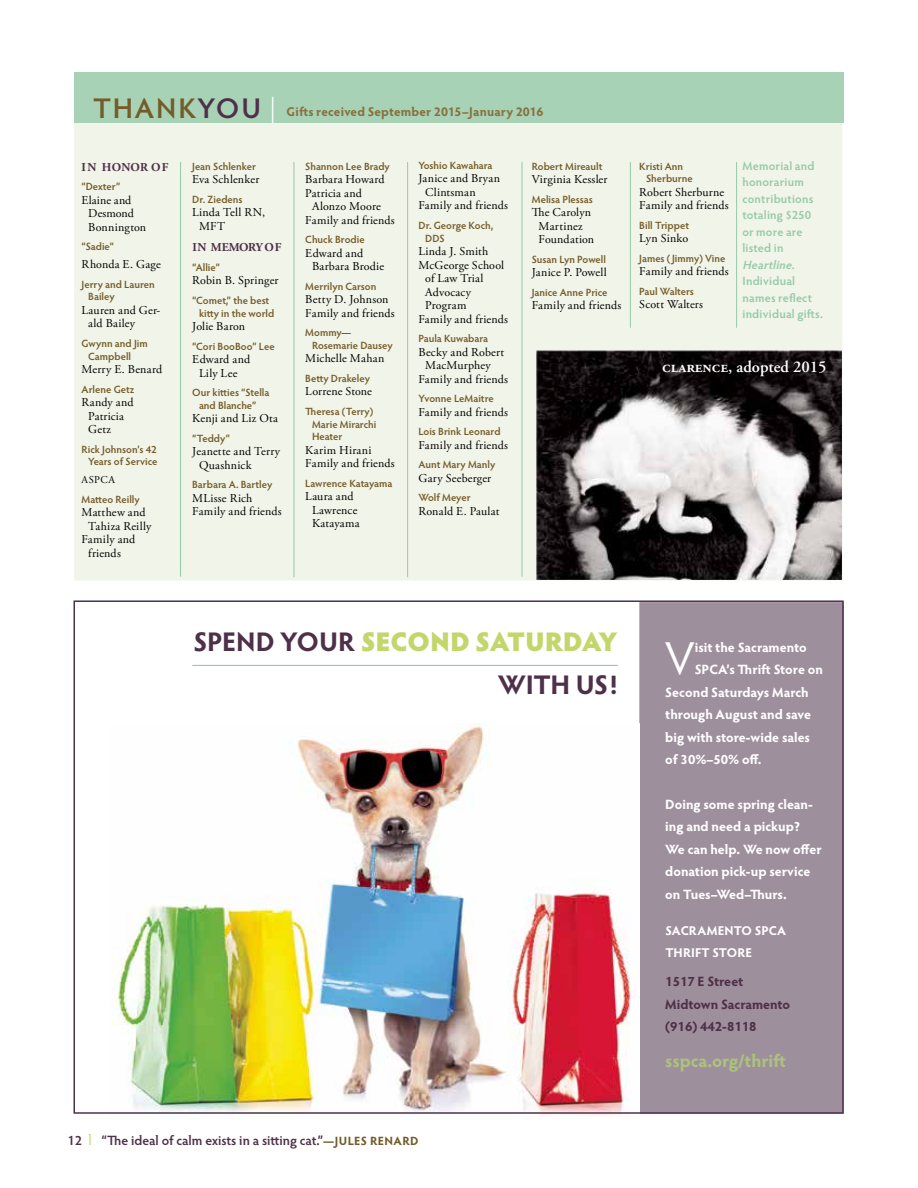
<style>
.page{position:relative;width:918px;height:1188px;background:#fff}
.page>*{position:absolute;margin:0;border:0;box-sizing:border-box;transform-origin:0 0}
.t1{font:46.35px "Hypatia Sans Pro";color:#fff}
.t2{font:600 28.5px "Hypatia Sans Pro";letter-spacing:.065em;color:#745c2a}
.t3{font:700 27px/42.8px "Hypatia Sans Pro";letter-spacing:-.01em;color:#4e3049;text-align:right}
.t4{font:700 18px "Hypatia Sans Pro";color:#acc27d}
.t5{font:600 16.5px "Adobe Garamond Pro";color:#fff}
.t6{font:700 13.5px "Hypatia Sans Pro";color:#fff}
.t7{font:700 13.5px/22.5px "Hypatia Sans Pro";letter-spacing:-.09em;color:#fff}
.t8{font:600 13.5px "Hypatia Sans Pro";color:#4e3049}
.t9{font:700 13.5px/22.5px "Hypatia Sans Pro";color:#4e3049}
.t10{font:700 12.75px "Hypatia Sans Pro";letter-spacing:.01em;color:#87713f}
.t11{font:700 12.75px/22.5px "Hypatia Sans Pro";letter-spacing:.005em;color:#fff}
.t12{font:12px/13.5px "Adobe Garamond Pro";letter-spacing:.015em;color:#000}
.t13{font:600 12px/16.5px "Hypatia Sans Pro";letter-spacing:.015em;color:#95caa8}
.t14{font:700 12px "Adobe Garamond Pro";letter-spacing:.01em;color:#4e3049}
.t15{font:600 10.5px/12.8px "Hypatia Sans Pro";color:#745c2a}
.t16{font:10.5px "Adobe Garamond Pro";letter-spacing:.05em;color:#000}
.s1{color:#4e3049}
.s2{font-weight:300;color:#fff}
.s3{font-style:italic}
.s4{font-weight:900;color:#c3d66c}
.s5{font-weight:400;font-size:15px;color:#c3d66c}
.s6{font-weight:700;font-size:12px;color:#745c2a}
</style>
<div class="page">
<div style="left:74px;top:117px;width:768px;height:463px;background:#f1f4e8"></div>
<img style="left:537px;top:351px;width:305px;height:228px">
<div style="left:639px;top:602px;width:205px;height:512px;background:#9e8f9c"></div>
<img style="left:110px;top:723px;width:524px;height:392px">
<div style="left:74px;top:73px;width:770px;height:50px;background:#a8d2b6"></div>
<hr style="left:180px;top:162px;width:1px;height:415px;background:#95caa8">
<hr style="left:192px;top:665px;width:426px;height:1px;background:#95caa8">
<hr style="left:522px;top:162px;width:1px;height:415px;background:#95caa8">
<hr style="left:407px;top:162px;width:1px;height:415px;background:#95caa8">
<hr style="left:294px;top:162px;width:1px;height:415px;background:#95caa8">
<hr style="left:630px;top:162px;width:1px;height:166px;background:#95caa8">
<hr style="left:736px;top:162px;width:1px;height:166px;background:#95caa8">
<h2 class="t2" style="left:93px;top:88px;width:184px">THANK<span class="s1">YOU</span> <span class="s2">|</span></h2>
<p class="t10" style="left:286px;top:102px;width:258px">Gifts received September 2015–January 2016</p>
<p class="t15" style="left:418px;top:159px;width:76px">Yoshio Kawahara</p>
<p class="t12" style="left:418px;top:172px;width:83px">Janice and Bryan</p>
<p class="t12" style="left:425px;top:186px;width:52px">Clintsman</p>
<p class="t12" style="left:418px;top:199px;width:91px">Family and friends</p>
<p class="t15" style="left:425px;top:219px;width:70px;text-indent:-7px">Dr. George Koch,<br>DDS</p>
<p class="t12" style="left:418px;top:245px;width:71px">Linda J. Smith</p>
<p class="t12" style="left:418px;top:259px;width:87px">McGeorge School</p>
<p class="t12" style="left:425px;top:272px;width:60px">of Law Trial</p>
<p class="t12" style="left:425px;top:286px;width:47px">Advocacy</p>
<p class="t12" style="left:425px;top:299px;width:43px">Program</p>
<p class="t12" style="left:418px;top:313px;width:91px">Family and friends</p>
<p class="t15" style="left:418px;top:332px;width:71px">Paula Kuwabara</p>
<p class="t12" style="left:418px;top:346px;width:87px">Becky and Robert</p>
<p class="t12" style="left:425px;top:359px;width:67px">MacMurphey</p>
<p class="t12" style="left:418px;top:373px;width:91px">Family and friends</p>
<p class="t15" style="left:418px;top:392px;width:77px">Yvonne LeMaitre</p>
<p class="t12" style="left:418px;top:406px;width:91px">Family and friends</p>
<p class="t15" style="left:418px;top:425px;width:84px">Lois Brink Leonard</p>
<p class="t12" style="left:418px;top:439px;width:91px">Family and friends</p>
<p class="t15" style="left:418px;top:458px;width:78px">Aunt Mary Manly</p>
<p class="t12" style="left:418px;top:472px;width:74px">Gary Seeberger</p>
<p class="t15" style="left:418px;top:491px;width:54px">Wolf Meyer</p>
<p class="t12" style="left:418px;top:505px;width:82px">Ronald E. Paulat</p>
<p class="t15" style="left:192px;top:159px;width:65px">Jean Schlenker</p>
<p class="t12" style="left:192px;top:173px;width:69px">Eva Schlenker</p>
<p class="t15" style="left:192px;top:192px;width:52px">Dr. Ziedens</p>
<p class="t12" style="left:199px;top:206px;width:68px;text-indent:-7px">Linda Tell RN,<br>MFT</p>
<p class="t14" style="left:192px;top:241px;width:91px">IN MEMORY OF</p>
<p class="t15" style="left:192px;top:261px;width:29px">“Allie”</p>
<p class="t12" style="left:192px;top:274px;width:88px">Robin B. Springer</p>
<p class="t15" style="left:199px;top:294px;width:77px;text-indent:-7px">“Comet,” the best kitty in the world</p>
<p class="t12" style="left:192px;top:320px;width:54px">Jolie Baron</p>
<p class="t15" style="left:192px;top:339px;width:84px">“Cori BooBoo” Lee</p>
<p class="t12" style="left:192px;top:353px;width:59px;text-align:center">Edward and<br>Lily Lee</p>
<p class="t15" style="left:192px;top:386px;width:79px;text-align:center">Our kitties “Stella and Blanche”</p>
<p class="t12" style="left:192px;top:412px;width:87px">Kenji and Liz Ota</p>
<p class="t15" style="left:192px;top:432px;width:39px">“Teddy”</p>
<p class="t12" style="left:199px;top:445px;width:83px;text-indent:-7px">Jeanette and Terry<br>Quashnick</p>
<p class="t15" style="left:192px;top:478px;width:81px">Barbara A. Bartley</p>
<p class="t12" style="left:192px;top:492px;width:91px">MLisse Rich<br>Family and friends</p>
<p class="t15" style="left:305px;top:159px;width:86px">Shannon Lee Brady</p>
<p class="t12" style="left:305px;top:173px;width:81px">Barbara Howard</p>
<p class="t12" style="left:305px;top:187px;width:58px">Patricia and</p>
<p class="t12" style="left:312px;top:200px;width:70px">Alonzo Moore</p>
<p class="t12" style="left:305px;top:214px;width:91px">Family and friends</p>
<p class="t15" style="left:305px;top:233px;width:61px">Chuck Brodie</p>
<p class="t12" style="left:312px;top:247px;width:74px;text-indent:-7px">Edward and<br>Barbara Brodie</p>
<p class="t15" style="left:305px;top:279px;width:73px">Merrilyn Carson</p>
<p class="t12" style="left:305px;top:293px;width:91px">Betty D. Johnson<br>Family and friends</p>
<p class="t15" style="left:312px;top:326px;width:82px;text-indent:-7px">Mommy—<br>Rosemarie Dausey</p>
<p class="t12" style="left:305px;top:352px;width:81px">Michelle Mahan</p>
<p class="t15" style="left:305px;top:372px;width:66px">Betty Drakeley</p>
<p class="t12" style="left:305px;top:385px;width:68px">Lorrene Stone</p>
<p class="t15" style="left:312px;top:405px;width:66px;text-indent:-7px">Theresa (Terry)<br>Marie Mirarchi<br>Heater</p>
<p class="t12" style="left:305px;top:444px;width:91px">Karim Hirani<br>Family and friends</p>
<p class="t15" style="left:305px;top:477px;width:89px">Lawrence Katayama</p>
<p class="t12" style="left:305px;top:490px;width:56px;text-align:center">Laura and<br>Lawrence<br>Katayama</p>
<p class="t15" style="left:532px;top:159px;width:72px">Robert Mireault</p>
<p class="t12" style="left:532px;top:173px;width:77px">Virginia Kessler</p>
<p class="t15" style="left:532px;top:192px;width:62px">Melisa Plessas</p>
<p class="t12" style="left:532px;top:206px;width:64px;text-align:center">The Carolyn<br>Martinez<br>Foundation</p>
<p class="t15" style="left:532px;top:252px;width:76px">Susan Lyn Powell</p>
<p class="t12" style="left:532px;top:266px;width:76px">Janice P. Powell</p>
<p class="t15" style="left:532px;top:285px;width:77px">Janice Anne Price</p>
<p class="t12" style="left:532px;top:299px;width:91px">Family and friends</p>
<p class="t14" style="left:82px;top:160px;width:88px">IN HONOR OF</p>
<p class="t15" style="left:82px;top:180px;width:40px">“Dexter”</p>
<p class="t12" style="left:88px;top:194px;width:59px;text-indent:-7px">Elaine and<br>Desmond<br>Bonnington</p>
<p class="t15" style="left:82px;top:240px;width:34px">“Sadie”</p>
<p class="t12" style="left:82px;top:258px;width:81px">Rhonda E. Gage</p>
<p class="t15" style="left:88px;top:277px;width:68px;text-indent:-7px">Jerry and Lauren<br>Bailey</p>
<p class="t12" style="left:88px;top:304px;width:74px;text-indent:-7px">Lauren and Ger&shy;ald Bailey</p>
<p class="t15" style="left:88px;top:337px;width:61px;text-indent:-7px">Gwynn and Jim<br>Campbell</p>
<p class="t12" style="left:82px;top:363px;width:82px">Merry E. Benard</p>
<p class="t15" style="left:82px;top:382px;width:54px">Arlene Getz</p>
<p class="t12" style="left:88px;top:396px;width:47px;text-indent:-7px">Randy and<br>Patricia<br>Getz</p>
<p class="t15" style="left:82px;top:442px;width:78px;text-align:right">Rick Johnson’s 42<br>Years of Service</p>
<p class="t16" style="left:82px;top:474px;width:35px">ASPCA</p>
<p class="t15" style="left:82px;top:493px;width:60px">Matteo Reilly</p>
<p class="t12" style="left:82px;top:506px;width:66px">Matthew and</p>
<p class="t12" style="left:88px;top:520px;width:65px">Tahiza Reilly</p>
<p class="t12" style="left:82px;top:533px;width:55px">Family and</p>
<p class="t12" style="left:88px;top:547px;width:34px">friends</p>
<p class="t15" style="left:646px;top:159px;width:48px;text-indent:-7px">Kristi Ann<br>Sherburne</p>
<p class="t12" style="left:639px;top:186px;width:91px">Robert Sherburne<br>Family and friends</p>
<p class="t15" style="left:639px;top:219px;width:51px">Bill Trippet</p>
<p class="t12" style="left:639px;top:232px;width:51px">Lyn Sinko</p>
<p class="t15" style="left:639px;top:252px;width:88px">James ( Jimmy) Vine</p>
<p class="t12" style="left:639px;top:265px;width:91px">Family and friends</p>
<p class="t15" style="left:639px;top:285px;width:56px">Paul Walters</p>
<p class="t12" style="left:639px;top:298px;width:65px">Scott Walters</p>
<p class="t13" style="left:742px;top:157px;width:82px">Memorial and honorarium contributions totaling $250 or more are listed in<br><span class="s3">Heartline</span>.<br>Individual names reflect individual gifts.</p>
<h3 class="t5" style="left:662px;top:357px;width:166px">clarence, adopted 2015</h3>
<h3 class="t3" style="left:193px;top:619px;width:426px">SPEND YOUR <span class="s4">SECOND SATURDAY<br></span>WITH US!</h3>
<p class="t8" style="left:68px;top:1131px;width:353px">12 <span class="s5">l</span> “The ideal of calm exists in a sitting cat.”<span class="s6">—JULES RENARD</span></p>
<h1 class="t1" style="left:665px;top:628px;width:31px">V</h1>
<p class="t6" style="left:695px;top:638px;width:113px">isit the Sacramento</p>
<p class="t6" style="left:695px;top:660px;width:130px">SPCA’s Thrift Store on</p>
<p class="t6" style="left:665px;top:683px;width:145px">Second Saturdays March</p>
<p class="t6" style="left:665px;top:705px;width:147px">through August and save</p>
<p class="t6" style="left:665px;top:728px;width:146px">big with store-wide sales</p>
<p class="t6" style="left:665px;top:750px;width:98px">of 30%–50% off.</p>
<p class="t7" style="left:665px;top:792px;width:158px">Doing some spring clean&shy;ing and need a pickup?<br>We can help. We now offer donation pick-up service on Tues–Wed–Thurs.</p>
<p class="t11" style="left:665px;top:918px;width:122px">SACRAMENTO SPCA<br>THRIFT STORE</p>
<p class="t9" style="left:665px;top:970px;width:126px">1517 E Street<br>Midtown Sacramento (916) 442-8118</p>
<h3 class="t4" style="left:665px;top:1048px;width:122px">sspca.org/thrift</h3>
</div>
